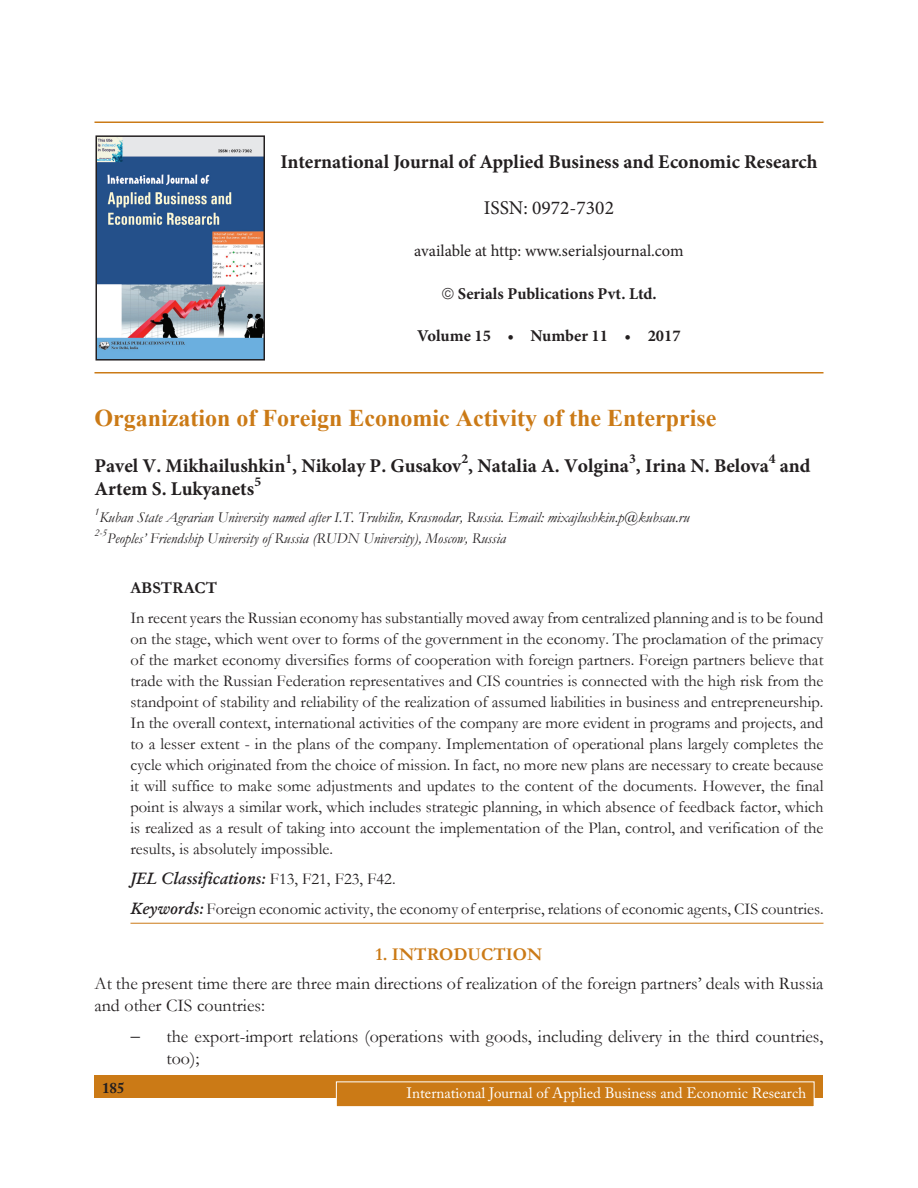
<style>
.page{position:relative;width:918px;height:1188px;background:#fff}
.page>*{position:absolute;margin:0;border:0;box-sizing:border-box;transform-origin:0 0}
.Chapter_Name{font:700 24px "Times New Roman";color:#cb7a16}
.Author_Name{font:700 19.5px "Minion Pro";color:#231f20}
.t1{font:19.5px "Minion Pro";color:#231f20}
.Body_text{font:18px/21.6px "Garamond";color:#231f20}
.Listing{font:18px/22.5px "Garamond";color:#231f20}
.Subhead_1{font:700 18px "Garamond";color:#cb7a16}
.Abstract{font:16.5px/21px "Garamond";color:#231f20;text-align:justify}
.Abstract_Below{font:16.5px "Garamond";color:#231f20}
.t2{font:700 16.5px "Minion Pro";color:#231f20}
.t3{font:16.5px "Minion Pro";color:#231f20}
.Abstract-2{font:italic 600 16.5px "Garamond";color:#231f20}
.Abstract_Subhead{font:700 16.5px "Garamond";color:#231f20}
.Footnote{font:italic 15px "Garamond";color:#231f20}
.t4{font:15px "Adobe Caslon Pro";color:#fff}
.t5{font:700 15px "Adobe Caslon Pro";color:#231f20}
.Author_Name-2{font:700 13.65px "Minion Pro";color:#231f20}
.Footnote-2{font:italic 10.5px "Garamond";color:#231f20}
.s1{font-weight:400;font-style:normal}
.s2{font-weight:600;font-style:italic}
</style>
<div class="page">
<div style="left:94px;top:1076px;width:730px;height:22px;background:#cb7a16"></div>
<div style="left:336px;top:1082px;width:478px;height:25px;background:#cb7a16"></div>
<div style="left:336px;top:1082px;width:478px;height:25px;border:1px solid #fff"></div>
<hr style="left:130px;top:923px;width:694px;height:1px;background:#cb7a16">
<hr style="left:94px;top:122px;width:730px;height:1px;background:#cb7a16">
<hr style="left:94px;top:372px;width:730px;height:2px;background:#cb7a16">
<img style="left:98px;top:138px;width:164px;height:220px">
<div style="left:95px;top:135px;width:170px;height:226px;border:2px solid #231f20"></div>
<p class="Author_Name" style="left:281px;top:148px;width:538px">International Journal of Applied Business and Economic Research</p>
<p class="t1" style="left:484px;top:195px;width:132px">ISSN: 0972-7302</p>
<p class="t3" style="left:414px;top:240px;width:271px">available at http: www.serialsjournal.com</p>
<p class="t2" style="left:458px;top:282px;width:200px">Serials Publications Pvt. Ltd.</p>
<p class="t2" style="left:417px;top:324px;width:265px">Volume 15 • Number 11 • 2017</p>
<p class="Chapter_Name" style="left:94px;top:401px;width:623px">Organization of Foreign Economic Activity of the Enterprise</p>
<p class="Author_Name" style="left:94px;top:452px;width:676px">Pavel V. Mikhailushkin , Nikolay P. Gusakov , Natalia A. Volgina , Irina N. Belova</p>
<p class="Author_Name-2" style="left:285px;top:449px;width:8px">1</p>
<p class="Author_Name-2" style="left:461px;top:449px;width:8px">2</p>
<p class="Author_Name-2" style="left:629px;top:449px;width:8px">3</p>
<p class="Author_Name-2" style="left:769px;top:449px;width:8px">4</p>
<p class="Author_Name" style="left:780px;top:452px;width:32px">and</p>
<p class="Author_Name" style="left:94px;top:475px;width:168px">Artem S. Lukyanets<sup>5</sup></p>
<p class="Footnote-2" style="left:94px;top:505px;width:6px">1</p>
<p class="Footnote" style="left:99px;top:507px;width:592px">Kuban State Agrarian University named after I.T. Trubilin, Krasnodar, Russia. Email: mixajlushkin.p@kubsau.ru</p>
<p class="Footnote-2" style="left:94px;top:526px;width:14px">2-5</p>
<p class="Footnote" style="left:107px;top:528px;width:400px">Peoples’ Friendship University of Russia (RUDN University), Moscow, Russia</p>
<p class="Abstract_Subhead" style="left:130px;top:576px;width:88px">ABSTRACT</p>
<p class="Abstract" style="left:130px;top:607px;width:695px">In recent years the Russian economy has substantially moved away from centralized planning and is to be found on the stage, which went over to forms of the government in the economy. The proclamation of the primacy of the market economy diversifies forms of cooperation with foreign partners. Foreign partners believe that trade with the Russian Federation representatives and CIS countries is connected with the high risk from the standpoint of stability and reliability of the realization of assumed liabilities in business and entrepreneurship.<br>In the overall context, international activities of the company are more evident in programs and projects, and to a lesser extent - in the plans of the company. Implementation of operational plans largely completes the cycle which originated from the choice of mission. In fact, no more new plans are necessary to create because it will suffice to make some adjustments and updates to the content of the documents. However, the final point is always a similar work, which includes strategic planning, in which absence of feedback factor, which is realized as a result of taking into account the implementation of the Plan, control, and verification of the results, is absolutely impossible.</p>
<p class="Abstract-2" style="left:130px;top:868px;width:267px">JEL Classifications: <span class="s1">F13, F21, F23, F42.</span></p>
<p class="Abstract_Below" style="left:130px;top:898px;width:695px"><span class="s2">Keywords:</span> Foreign economic activity, the economy of enterprise, relations of economic agents, CIS countries.</p>
<p class="Subhead_1" style="left:376px;top:942px;width:168px">1. INTRODUCTION</p>
<p class="Body_text" style="left:94px;top:973px;width:730px">At the present time there are three main directions of realization of the foreign partners’ deals with Russia and other CIS countries:</p>
<p class="Listing" style="left:166px;top:1024px;width:659px">the export-import relations (operations with goods, including delivery in the third countries, too);</p>
<p class="t5" style="left:102px;top:1079px;width:24px">185</p>
<p class="t4" style="left:407px;top:1084px;width:401px">International Journal of Applied Business and Economic Research</p>
</div>
